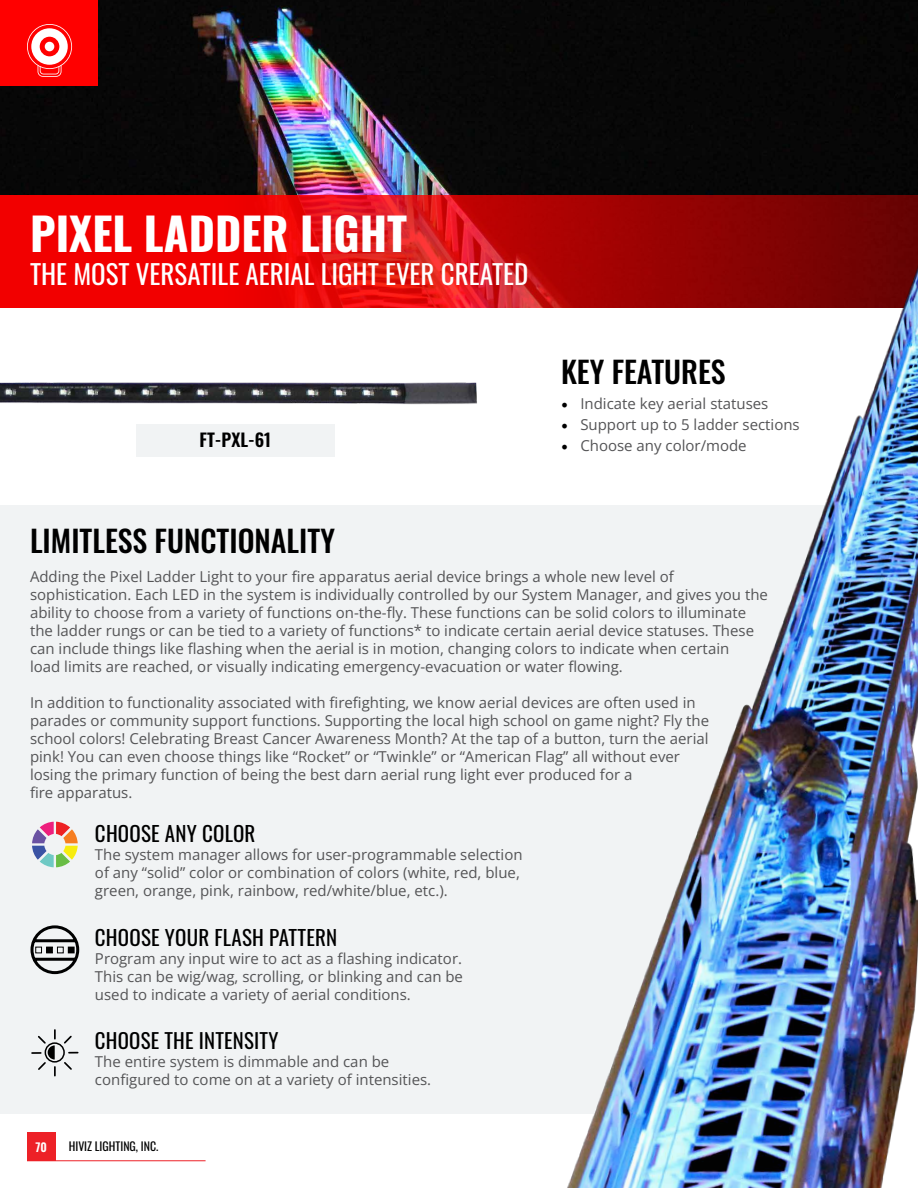
<style>
.page{position:relative;width:918px;height:1188px;background:#fff}
.page>*{position:absolute;margin:0;border:0;box-sizing:border-box;transform-origin:0 0}
.t1{font:700 45px "Oswald";color:#fff}
.t2{font:500 30px "Oswald";color:#000}
.t3{font:27px "Oswald";color:#fff}
.t4{font:21px "Oswald";letter-spacing:.01em;color:#000}
.t5{font:20.85px "Oswald";letter-spacing:.01em;color:#000}
.t6{font:600 17.85px "Oswald";color:#000}
.t7{font:15px/18px "Open Sans";color:#545456}
.t8{font:11.85px "Oswald";color:#000}
.t9{font:600 11.85px "Oswald";color:#fff}
.s1{font-family:"Minion Pro";font-size:18px;color:#000}
</style>
<div class="page">
<div style="left:27px;top:1133px;width:29px;height:28px;background:#ed2127"></div>
<hr style="left:27px;top:1160px;width:179px;height:1px;background:#ed2127">
<img style="left:0;top:0;width:918px;height:195px">
<div style="left:0;top:505px;width:834px;height:609px;background:#f1f3f4"></div>
<svg style="left:30px;top:925px;width:50px;height:50px"></svg>
<svg style="left:31px;top:1030px;width:48px;height:46px"></svg>
<svg style="left:32px;top:822px;width:46px;height:45px"></svg>
<img style="left:0;top:382px;width:448px;height:45px">
<div style="left:136px;top:424px;width:198px;height:33px;background:#f1f3f4"></div>
<svg style="left:0;top:195px;width:448px;height:112px;background:#ec0707"></svg>
<div style="left:0;top:0;width:98px;height:86px;background:#f00"></div>
<svg style="left:27px;top:24px;width:45px;height:53px"></svg>
<div style="left:45px;top:42px;width:9px;height:9px;background:#fff;border-radius:50%"></div>
<img style="left:448px;top:54px;width:470px;height:1134px">
<h1 class="t1" style="left:30px;top:211px;width:379px">PIXEL LADDER LIGHT</h1>
<h3 class="t3" style="left:30px;top:250px;width:500px">THE MOST VERSATILE AERIAL LIGHT EVER CREATED</h3>
<p class="t6" style="left:200px;top:431px;width:73px">FT-PXL-61</p>
<h2 class="t2" style="left:561px;top:356px;width:166px">KEY FEATURES</h2>
<p class="t7" style="left:561px;top:394px;width:209px"><span class="s1">•</span> Indicate key aerial statuses</p>
<p class="t7" style="left:561px;top:415px;width:240px"><span class="s1">•</span> Support up to 5 ladder sections</p>
<p class="t7" style="left:561px;top:436px;width:187px"><span class="s1">•</span> Choose any color/mode</p>
<h2 class="t2" style="left:30px;top:525px;width:306px">LIMITLESS FUNCTIONALITY</h2>
<p class="t7" style="left:30px;top:567px;width:740px">Adding the Pixel Ladder Light to your fire apparatus aerial device brings a whole new level of sophistication. Each LED in the system is individually controlled by our System Manager, and gives you the ability to choose from a variety of functions on-the-fly. These functions can be solid colors to illuminate the ladder rungs or can be tied to a variety of functions* to indicate certain aerial device statuses. These can include things like flashing when the aerial is in motion, changing colors to indicate when certain<br>load limits are reached, or visually indicating emergency-evacuation or water flowing.</p>
<p class="t7" style="left:30px;top:693px;width:681px">In addition to functionality associated with firefighting, we know aerial devices are often used in parades or community support functions. Supporting the local high school on game night? Fly the school colors! Celebrating Breast Cancer Awareness Month? At the tap of a button, turn the aerial pink! You can even choose things like “Rocket” or “Twinkle” or “American Flag” all without ever losing the primary function of being the best darn aerial rung light ever produced for a<br>fire apparatus.</p>
<h3 class="t4" style="left:95px;top:815px;width:162px">CHOOSE ANY COLOR</h3>
<p class="t7" style="left:95px;top:845px;width:429px">The system manager allows for user-programmable selection of any “solid” color or combination of colors (white, red, blue, green, orange, pink, rainbow, red/white/blue, etc.).</p>
<h3 class="t4" style="left:95px;top:919px;width:244px">CHOOSE YOUR FLASH PATTERN</h3>
<p class="t7" style="left:95px;top:949px;width:370px;text-align:justify">Program any input wire to act as a flashing indicator.<br>This can be wig/wag, scrolling, or blinking and can be used to indicate a variety of aerial conditions.</p>
<h3 class="t5" style="left:95px;top:1022px;width:185px">CHOOSE THE INTENSITY</h3>
<p class="t7" style="left:95px;top:1053px;width:338px">The entire system is dimmable and can be configured to come on at a variety of intensities.</p>
<p class="t9" style="left:36px;top:1141px;width:13px">70</p>
<p class="t8" style="left:69px;top:1136px;width:91px">HIVIZ LIGHTING, INC.</p>
</div>
